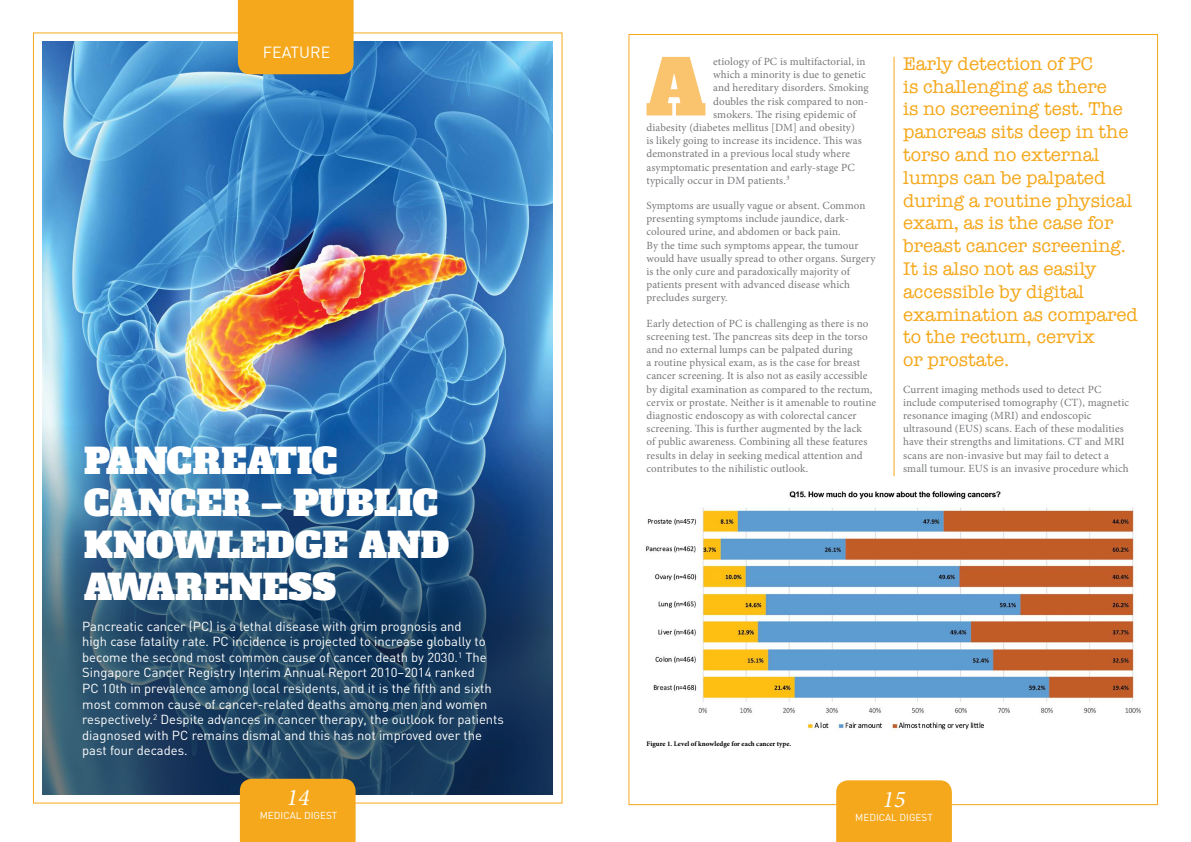
<style>
.page{position:relative;width:1191px;height:842px;background:#fff}
.page>*{position:absolute;margin:0;border:0;box-sizing:border-box;transform-origin:0 0}
.t1{font:35px/42px "Alfa Slab One";color:#fff}
.t2{font:italic 24px "Minion Pro";color:#fff}
.t3{font:19px/22.8px "American Typewriter";color:#f5a81c}
.t4{font:16px "DIN";color:#fff}
.t5{font:13px/15.6px "DIN";color:#fff}
.t6{font:11px/13.2px "Minion Pro";letter-spacing:.01em;color:#77787b}
.t7{font:10px "DIN";color:#fff}
.t8{font:700 7px "Minion Pro";color:#000}
</style>
<div class="page">
<div style="left:836px;top:780px;width:116px;height:62px;background:#f5a81c"></div>
<hr style="left:894px;top:57px;width:1px;height:419px;background:#f5a81c">
<img style="left:646px;top:491px;width:495px;height:241px">
<svg style="left:646px;top:57px;width:59px;height:58px"></svg>
<img style="left:42px;top:42px;width:510px;height:230px">
<img style="left:42px;top:272px;width:510px;height:522px">
<div style="left:238px;top:0;width:115px;height:74px;background:#f5a81c"></div>
<div style="left:240px;top:779px;width:115px;height:63px;background:#f5a81c"></div>
<h3 class="t4" style="left:263px;top:43px;width:69px">FEATURE</h3>
<h1 class="t1" style="left:84px;top:441px;width:367px">PANCREATIC<br>CANCER – PUBLIC<br>KNOWLEDGE AND<br>AWARENESS</h1>
<p class="t5" style="left:82px;top:618px;width:423px">Pancreatic cancer (PC) is a lethal disease with grim prognosis and<br>high case fatality rate. PC incidence is projected to increase globally to become the second most common cause of cancer death by 2030.<sup>1</sup> The Singapore Cancer Registry Interim Annual Report 2010–2014 ranked<br>PC 10th in prevalence among local residents, and it is the fifth and sixth most common cause of cancer-related deaths among men and women respectively.<sup>2</sup> Despite advances in cancer therapy, the outlook for patients diagnosed with PC remains dismal and this has not improved over the past four decades.</p>
<h2 class="t2" style="left:286px;top:781px;width:24px">14</h2>
<p class="t7" style="left:260px;top:809px;width:79px">MEDICAL DIGEST</p>
<p class="t6" style="left:713px;top:55px;width:154px">etiology of PC is multifactorial, in</p>
<p class="t6" style="left:713px;top:68px;width:154px">which a minority is due to genetic</p>
<p class="t6" style="left:713px;top:81px;width:157px">and hereditary disorders. Smoking</p>
<p class="t6" style="left:713px;top:94px;width:156px">doubles the risk compared to non-</p>
<p class="t6" style="left:713px;top:108px;width:144px">smokers. The rising epidemic of</p>
<p class="t6" style="left:646px;top:121px;width:210px">diabesity (diabetes mellitus [DM] and obesity)</p>
<p class="t6" style="left:646px;top:134px;width:217px">is likely going to increase its incidence. This was</p>
<p class="t6" style="left:646px;top:147px;width:205px">demonstrated in a previous local study where</p>
<p class="t6" style="left:646px;top:160px;width:210px">asymptomatic presentation and early-stage PC</p>
<p class="t6" style="left:646px;top:174px;width:145px">typically occur in DM patients.3</p>
<p class="t6" style="left:646px;top:199px;width:230px">Symptoms are usually vague or absent. Common presenting symptoms include jaundice, dark&shy;coloured urine, and abdomen or back pain.<br>By the time such symptoms appear, the tumour would have usually spread to other organs. Surgery is the only cure and paradoxically majority of patients present with advanced disease which precludes surgery.</p>
<p class="t6" style="left:646px;top:316px;width:231px">Early detection of PC is challenging as there is no screening test. The pancreas sits deep in the torso and no external lumps can be palpated during<br>a routine physical exam, as is the case for breast cancer screening. It is also not as easily accessible by digital examination as compared to the rectum, cervix or prostate. Neither is it amenable to routine diagnostic endoscopy as with colorectal cancer screening. This is further augmented by the lack<br>of public awareness. Combining all these features results in delay in seeking medical attention and contributes to the nihilistic outlook.</p>
<p class="t3" style="left:903px;top:51px;width:236px">Early detection of PC<br>is challenging as there<br>is no screening test. The pancreas sits deep in the torso and no external lumps can be palpated during a routine physical exam, as is the case for breast cancer screening.<br>It is also not as easily accessible by digital examination as compared to the rectum, cervix<br>or prostate.</p>
<p class="t6" style="left:903px;top:382px;width:227px">Current imaging methods used to detect PC include computerised tomography (CT), magnetic resonance imaging (MRI) and endoscopic ultrasound (EUS) scans. Each of these modalities have their strengths and limitations. CT and MRI scans are non-invasive but may fail to detect a small tumour. EUS is an invasive procedure which</p>
<p class="t8" style="left:646px;top:739px;width:146px">Figure 1. Level of knowledge for each cancer type.</p>
<h2 class="t2" style="left:882px;top:782px;width:24px">15</h2>
<p class="t7" style="left:855px;top:811px;width:79px">MEDICAL DIGEST</p>
</div>
